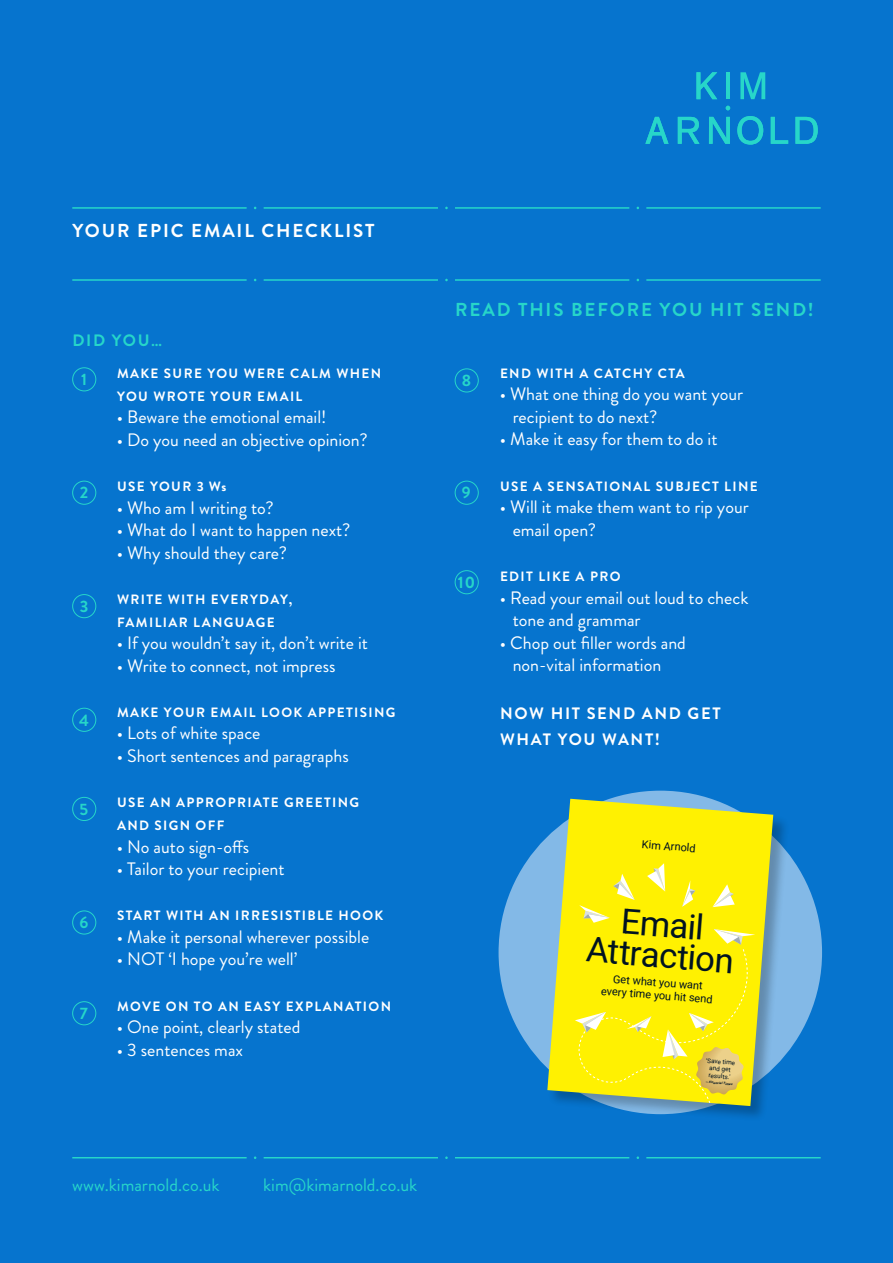
<style>
.page{position:relative;width:893px;height:1263px;background:#0674ce}
.page>*{position:absolute;margin:0;border:0;box-sizing:border-box;transform-origin:0 0}
.t1{font:34.8px/30.6px "Heebo";color:#001322;text-align:center}
.t2{font:700 18.75px "Brandon Grotesque";letter-spacing:.1em;color:#27d6c9}
.t3{font:700 18.75px "Brandon Grotesque";letter-spacing:.1em;color:#fff}
.t4{font:18px "Brandon Grotesque";color:#fff}
.t5{font:18px "Brandon Grotesque";color:#27d6c9}
.t6{font:700 16.5px "Brandon Grotesque";letter-spacing:.1em;color:#fff}
.t7{font:700 16.5px "Brandon Grotesque";letter-spacing:.1em;color:#26d6c9}
.t8{font:700 13.5px "Brandon Grotesque";letter-spacing:.1em;color:#fff}
.t9{font:10.95px/12.8px "Heebo";color:#001322;text-align:center}
.t10{font:6.3px/7.2px "Heebo";color:#001322;text-align:center}
.t11{font:italic 3.15px "Heebo";color:#001322}
</style>
<div class="page">
<svg style="left:696px;top:72px;width:21px;height:27px"></svg>
<hr style="left:726px;top:72px;width:4px;height:27px;background:#27d6c9">
<svg style="left:740px;top:72px;width:25px;height:27px"></svg>
<svg style="left:645px;top:117px;width:23px;height:27px"></svg>
<svg style="left:678px;top:117px;width:21px;height:27px"></svg>
<svg style="left:709px;top:117px;width:21px;height:27px"></svg>
<svg style="left:737px;top:116px;width:26px;height:29px"></svg>
<svg style="left:771px;top:117px;width:17px;height:27px"></svg>
<svg style="left:795px;top:117px;width:23px;height:27px"></svg>
<svg style="left:726px;top:106px;width:4px;height:4px"></svg>
<hr style="left:72px;top:207px;width:175px;height:2px;background:#26d6c9">
<hr style="left:264px;top:207px;width:174px;height:2px;background:#26d6c9">
<hr style="left:455px;top:207px;width:174px;height:2px;background:#26d6c9">
<hr style="left:646px;top:207px;width:175px;height:2px;background:#26d6c9">
<hr style="left:72px;top:279px;width:175px;height:2px;background:#26d6c9">
<hr style="left:264px;top:279px;width:174px;height:2px;background:#26d6c9">
<hr style="left:455px;top:279px;width:174px;height:2px;background:#26d6c9">
<hr style="left:646px;top:279px;width:175px;height:2px;background:#26d6c9">
<hr style="left:72px;top:1157px;width:175px;height:1px;background:#26d6c9">
<hr style="left:264px;top:1157px;width:174px;height:1px;background:#26d6c9">
<hr style="left:455px;top:1157px;width:174px;height:1px;background:#26d6c9">
<hr style="left:646px;top:1157px;width:175px;height:1px;background:#26d6c9">
<div style="left:72px;top:367px;width:24px;height:24px;border:1px solid #26d6c9;border-radius:50%"></div>
<div style="left:72px;top:481px;width:24px;height:24px;border:1px solid #26d6c9;border-radius:50%"></div>
<div style="left:72px;top:594px;width:24px;height:24px;border:1px solid #26d6c9;border-radius:50%"></div>
<div style="left:72px;top:708px;width:24px;height:24px;border:1px solid #26d6c9;border-radius:50%"></div>
<div style="left:72px;top:797px;width:24px;height:24px;border:1px solid #26d6c9;border-radius:50%"></div>
<div style="left:72px;top:910px;width:24px;height:24px;border:1px solid #26d6c9;border-radius:50%"></div>
<div style="left:72px;top:1001px;width:24px;height:24px;border:1px solid #26d6c9;border-radius:50%"></div>
<div style="left:455px;top:368px;width:24px;height:24px;border:1px solid #26d6c9;border-radius:50%"></div>
<div style="left:455px;top:481px;width:24px;height:24px;border:1px solid #26d6c9;border-radius:50%"></div>
<div style="left:455px;top:570px;width:24px;height:24px;border:1px solid #26d6c9;border-radius:50%"></div>
<div style="left:499px;top:791px;width:323px;height:323px;background:#83b9e7;border-radius:50%"></div>
<div style="left:548px;top:799px;width:241px;height:323px;background:#000;opacity:.25"></div>
<svg style="left:547px;top:799px;width:226px;height:307px;fill:#fff101"></svg>
<svg style="left:647px;top:863px;width:18px;height:28px"></svg>
<svg style="left:579px;top:874px;width:56px;height:49px;background:#fcf024"></svg>
<svg style="left:712px;top:884px;width:23px;height:23px"></svg>
<svg style="left:682px;top:880px;width:13px;height:27px"></svg>
<svg style="left:575px;top:929px;width:180px;height:177px;background:#f5ea18"></svg>
<p class="t3" style="left:72px;top:218px;width:304px">YOUR EPIC EMAIL CHECKLIST</p>
<p class="t7" style="left:72px;top:329px;width:91px">DID YOU…</p>
<p class="t7" style="left:81px;top:368px;width:7px">1</p>
<p class="t8" style="left:117px;top:364px;width:266px">MAKE SURE YOU WERE CALM WHEN</p>
<p class="t8" style="left:117px;top:387px;width:187px">YOU WROTE YOUR EMAIL</p>
<p class="t4" style="left:117px;top:405px;width:211px">• Beware the emotional email!</p>
<p class="t4" style="left:117px;top:427px;width:252px">• Do you need an objective opinion?</p>
<p class="t8" style="left:117px;top:477px;width:111px">USE YOUR 3 Ws</p>
<p class="t4" style="left:117px;top:495px;width:158px">• Who am I writing to?</p>
<p class="t4" style="left:117px;top:517px;width:235px">• What do I want to happen next?</p>
<p class="t4" style="left:117px;top:540px;width:172px">• Why should they care?</p>
<p class="t8" style="left:117px;top:590px;width:177px">WRITE WITH EVERYDAY,</p>
<p class="t8" style="left:117px;top:613px;width:159px">FAMILIAR LANGUAGE</p>
<p class="t4" style="left:117px;top:631px;width:253px">• If you wouldn’t say it, don’t write it</p>
<p class="t4" style="left:117px;top:653px;width:220px">• Write to connect, not impress</p>
<p class="t8" style="left:117px;top:703px;width:280px">MAKE YOUR EMAIL LOOK APPETISING</p>
<p class="t4" style="left:117px;top:721px;width:145px">• Lots of white space</p>
<p class="t4" style="left:117px;top:743px;width:233px">• Short sentences and paragraphs</p>
<p class="t8" style="left:117px;top:793px;width:244px">USE AN APPROPRIATE GREETING</p>
<p class="t8" style="left:117px;top:816px;width:109px">AND SIGN OFF</p>
<p class="t4" style="left:117px;top:834px;width:134px">• No auto sign-offs</p>
<p class="t4" style="left:117px;top:856px;width:169px">• Tailor to your recipient</p>
<p class="t8" style="left:117px;top:906px;width:268px">START WITH AN IRRESISTIBLE HOOK</p>
<p class="t4" style="left:117px;top:924px;width:254px">• Make it personal wherever possible</p>
<p class="t4" style="left:117px;top:947px;width:182px">• NOT ‘I hope you’re well’</p>
<p class="t8" style="left:117px;top:997px;width:276px">MOVE ON TO AN EASY EXPLANATION</p>
<p class="t4" style="left:117px;top:1015px;width:185px">• One point, clearly stated</p>
<p class="t4" style="left:117px;top:1037px;width:128px">• 3 sentences max</p>
<p class="t7" style="left:80px;top:481px;width:10px">2</p>
<p class="t7" style="left:80px;top:595px;width:10px">3</p>
<p class="t7" style="left:79px;top:708px;width:11px">4</p>
<p class="t7" style="left:79px;top:797px;width:10px">5</p>
<p class="t7" style="left:79px;top:911px;width:10px">6</p>
<p class="t7" style="left:80px;top:1002px;width:9px">7</p>
<p class="t5" style="left:72px;top:1172px;width:149px">www.kimarnold.co.uk</p>
<p class="t5" style="left:263px;top:1172px;width:156px">kim@kimarnold.co.uk</p>
<p class="t2" style="left:455px;top:297px;width:360px">READ THIS BEFORE YOU HIT SEND!</p>
<p class="t7" style="left:462px;top:369px;width:11px">8</p>
<p class="t7" style="left:462px;top:481px;width:10px">9</p>
<p class="t7" style="left:458px;top:571px;width:19px">10</p>
<p class="t8" style="left:500px;top:364px;width:186px">END WITH A CATCHY CTA</p>
<p class="t4" style="left:500px;top:382px;width:245px">• What one thing do you want your</p>
<p class="t4" style="left:513px;top:404px;width:146px">recipient to do next?</p>
<p class="t4" style="left:500px;top:427px;width:219px">• Make it easy for them to do it</p>
<p class="t8" style="left:500px;top:477px;width:259px">USE A SENSATIONAL SUBJECT LINE</p>
<p class="t4" style="left:500px;top:495px;width:250px">• Will it make them want to rip your</p>
<p class="t4" style="left:513px;top:517px;width:85px">email open?</p>
<p class="t8" style="left:500px;top:567px;width:122px">EDIT LIKE A PRO</p>
<p class="t4" style="left:500px;top:585px;width:250px">• Read your email out loud to check</p>
<p class="t4" style="left:513px;top:607px;width:129px">tone and grammar</p>
<p class="t4" style="left:500px;top:630px;width:187px">• Chop out filler words and</p>
<p class="t4" style="left:513px;top:652px;width:150px">non-vital information</p>
<p class="t6" style="left:500px;top:702px;width:222px">NOW HIT SEND AND GET</p>
<p class="t6" style="left:500px;top:728px;width:161px">WHAT YOU WANT!</p>
<p class="t9" style="left:642px;top:838px;width:56px;rotate:4deg">Kim Arnold</p>
<p class="t1" style="left:589px;top:904px;width:150px;rotate:4deg">Email<br>Attraction</p>
<p class="t9" style="left:602px;top:972px;width:113px;rotate:4deg">Get what you want every time you hit send</p>
<p class="t10" style="left:706px;top:1057px;width:31px;rotate:4deg">‘Save time and get results.'</p>
<p class="t11" style="left:706px;top:1080px;width:28px;rotate:4deg">— Financial Times</p>
</div>
